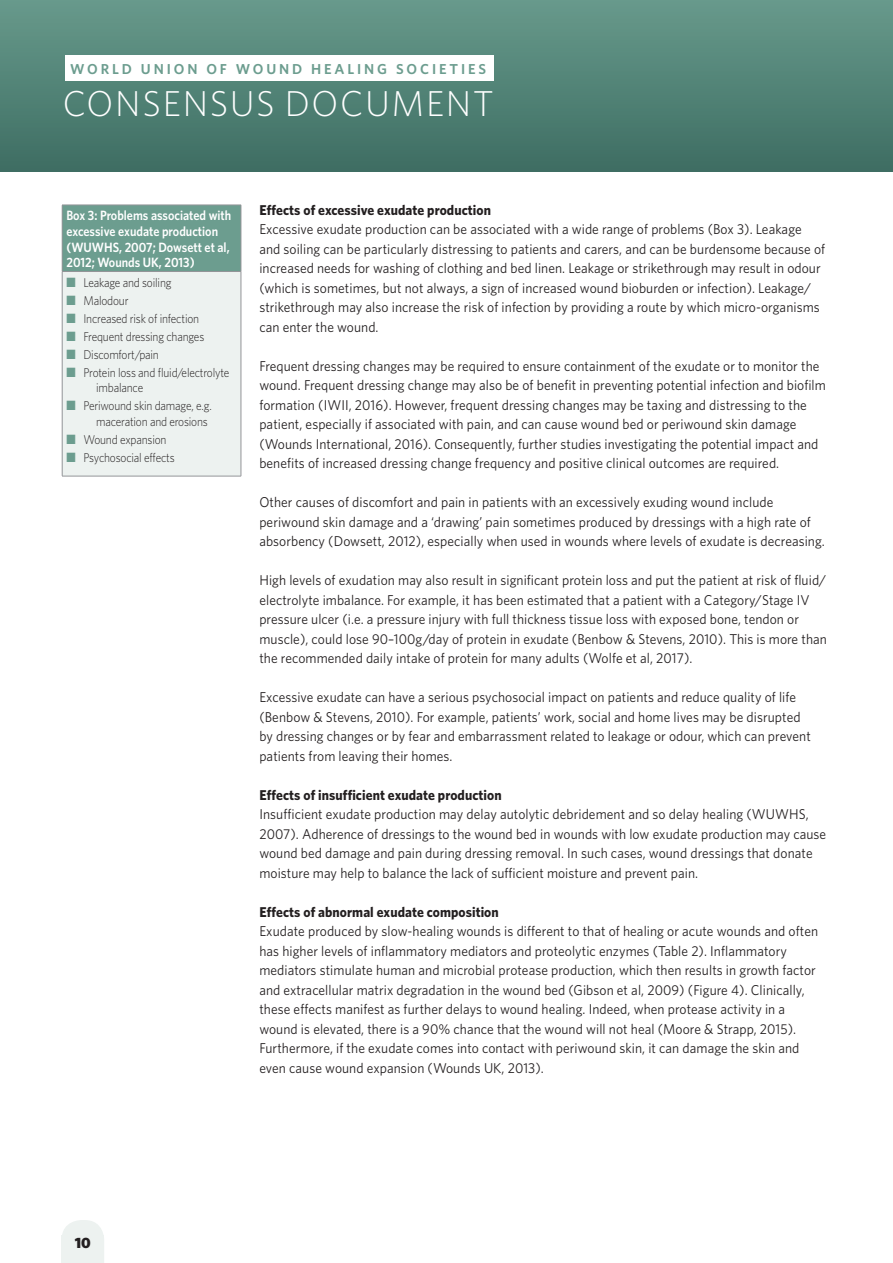
<style>
.page{position:relative;width:893px;height:1263px;background:#fff}
.page>*{position:absolute;margin:0;border:0;box-sizing:border-box;transform-origin:0 0}
.t1{font:300 36px "Whitney";letter-spacing:.05em;color:#fff}
.t2{font:900 15px "Whitney";color:#231f20}
.t3{font:600 14.4px "Whitney";letter-spacing:.2em;color:#6c9d8f}
.t4{font:14.25px/19.5px "Whitney";letter-spacing:.005em;color:#231f20;scale:.95 1}
.t5{font:700 14.25px "Whitney";letter-spacing:.005em;color:#231f20;scale:.95 1}
.t6{font:600 13.5px/15.8px "Whitney";color:#fff;scale:.9 1}
.t7{font:300 12.75px/15.8px "Whitney";letter-spacing:-.015em;color:#231f20;scale:.9 1}
.s1{color:#6c9d8f}
</style>
<div class="page">
<div style="left:0;top:0;width:893px;height:171px;background:linear-gradient(to bottom,#699b8c,#3f6e63)"></div>
<svg style="left:62px;top:1220px;width:42px;height:16px"></svg>
<div style="left:62px;top:1236px;width:42px;height:27px;background:#edf2f0"></div>
<div style="left:65px;top:55px;width:429px;height:25px;background:#fff"></div>
<div style="left:62px;top:205px;width:179px;height:66px;background:#6c9d8f"></div>
<div style="left:62px;top:271px;width:179px;height:205px;background:#edf2f0"></div>
<hr style="left:62px;top:205px;width:179px;height:1px;background:#939598">
<hr style="left:62px;top:205px;width:1px;height:66px;background:#939598">
<hr style="left:241px;top:205px;width:1px;height:66px;background:#939598">
<hr style="left:62px;top:271px;width:179px;height:1px;background:#939598">
<hr style="left:62px;top:272px;width:1px;height:204px;background:#939598">
<hr style="left:241px;top:272px;width:1px;height:204px;background:#939598">
<hr style="left:62px;top:476px;width:179px;height:1px;background:#939598">
<p class="t3" style="left:70px;top:60px;width:417px">WORLD UNION OF WOUND HEALING SOCIETIES</p>
<h1 class="t1" style="left:63px;top:82px;width:432px">CONSENSUS DOCUMENT</h1>
<p class="t6" style="left:66px;top:207px;width:185px">Box 3: Problems associated with excessive exudate production (WUWHS, 2007; Dowsett et al,<br>2012; Wounds UK, 2013)</p>
<p class="t7" style="left:66px;top:274px;width:118px"><span class="s1">■</span> Leakage and soiling</p>
<p class="t7" style="left:66px;top:292px;width:71px"><span class="s1">■</span> Malodour</p>
<p class="t7" style="left:66px;top:310px;width:149px"><span class="s1">■</span> Increased risk of infection</p>
<p class="t7" style="left:66px;top:328px;width:155px"><span class="s1">■</span> Frequent dressing changes</p>
<p class="t7" style="left:66px;top:346px;width:104px"><span class="s1">■</span> Discomfort/pain</p>
<p class="t7" style="left:96px;top:364px;width:150px;text-indent:-30px"><span class="s1">■</span> Protein loss and fluid/electrolyte imbalance</p>
<p class="t7" style="left:96px;top:398px;width:130px;text-indent:-30px"><span class="s1">■</span> Periwound skin damage, e.g. maceration and erosions</p>
<p class="t7" style="left:66px;top:432px;width:113px"><span class="s1">■</span> Wound expansion</p>
<p class="t7" style="left:66px;top:450px;width:122px"><span class="s1">■</span> Psychosocial effects</p>
<p class="t5" style="left:259px;top:201px;width:245px">Effects of excessive exudate production</p>
<p class="t4" style="left:259px;top:219px;width:597px">Excessive exudate production can be associated with a wide range of problems (Box 3). Leakage and soiling can be particularly distressing to patients and carers, and can be burdensome because of increased needs for washing of clothing and bed linen. Leakage or strikethrough may result in odour (which is sometimes, but not always, a sign of increased wound bioburden or infection). Leakage/ strikethrough may also increase the risk of infection by providing a route by which micro-organisms can enter the wound.</p>
<p class="t4" style="left:259px;top:355px;width:598px">Frequent dressing changes may be required to ensure containment of the exudate or to monitor the wound. Frequent dressing change may also be of benefit in preventing potential infection and biofilm formation (IWII, 2016). However, frequent dressing changes may be taxing and distressing to the patient, especially if associated with pain, and can cause wound bed or periwound skin damage (Wounds International, 2016). Consequently, further studies investigating the potential impact and benefits of increased dressing change frequency and positive clinical outcomes are required.</p>
<p class="t4" style="left:259px;top:492px;width:597px">Other causes of discomfort and pain in patients with an excessively exuding wound include periwound skin damage and a ‘drawing’ pain sometimes produced by dressings with a high rate of absorbency (Dowsett, 2012), especially when used in wounds where levels of exudate is decreasing.</p>
<p class="t4" style="left:259px;top:570px;width:599px">High levels of exudation may also result in significant protein loss and put the patient at risk of fluid/ electrolyte imbalance. For example, it has been estimated that a patient with a Category/Stage IV pressure ulcer (i.e. a pressure injury with full thickness tissue loss with exposed bone, tendon or muscle), could lose 90–100g/day of protein in exudate (Benbow &amp; Stevens, 2010). This is more than the recommended daily intake of protein for many adults (Wolfe et al, 2017).</p>
<p class="t4" style="left:259px;top:687px;width:582px">Excessive exudate can have a serious psychosocial impact on patients and reduce quality of life (Benbow &amp; Stevens, 2010). For example, patients’ work, social and home lives may be disrupted by dressing changes or by fear and embarrassment related to leakage or odour, which can prevent patients from leaving their homes.</p>
<p class="t5" style="left:259px;top:786px;width:256px">Effects of insufficient exudate production</p>
<p class="t4" style="left:259px;top:804px;width:598px">Insufficient exudate production may delay autolytic debridement and so delay healing (WUWHS, 2007). Adherence of dressings to the wound bed in wounds with low exudate production may cause wound bed damage and pain during dressing removal. In such cases, wound dressings that donate moisture may help to balance the lack of sufficient moisture and prevent pain.</p>
<p class="t5" style="left:259px;top:903px;width:253px">Effects of abnormal exudate composition</p>
<p class="t4" style="left:259px;top:921px;width:590px">Exudate produced by slow-healing wounds is different to that of healing or acute wounds and often has higher levels of inflammatory mediators and proteolytic enzymes (Table 2). Inflammatory mediators stimulate human and microbial protease production, which then results in growth factor and extracellular matrix degradation in the wound bed (Gibson et al, 2009) (Figure 4). Clinically, these effects manifest as further delays to wound healing. Indeed, when protease activity in a wound is elevated, there is a 90% chance that the wound will not heal (Moore &amp; Strapp, 2015).<br>Furthermore, if the exudate comes into contact with periwound skin, it can damage the skin and even cause wound expansion (Wounds UK, 2013).</p>
<p class="t2" style="left:75px;top:1234px;width:18px">10</p>
</div>
